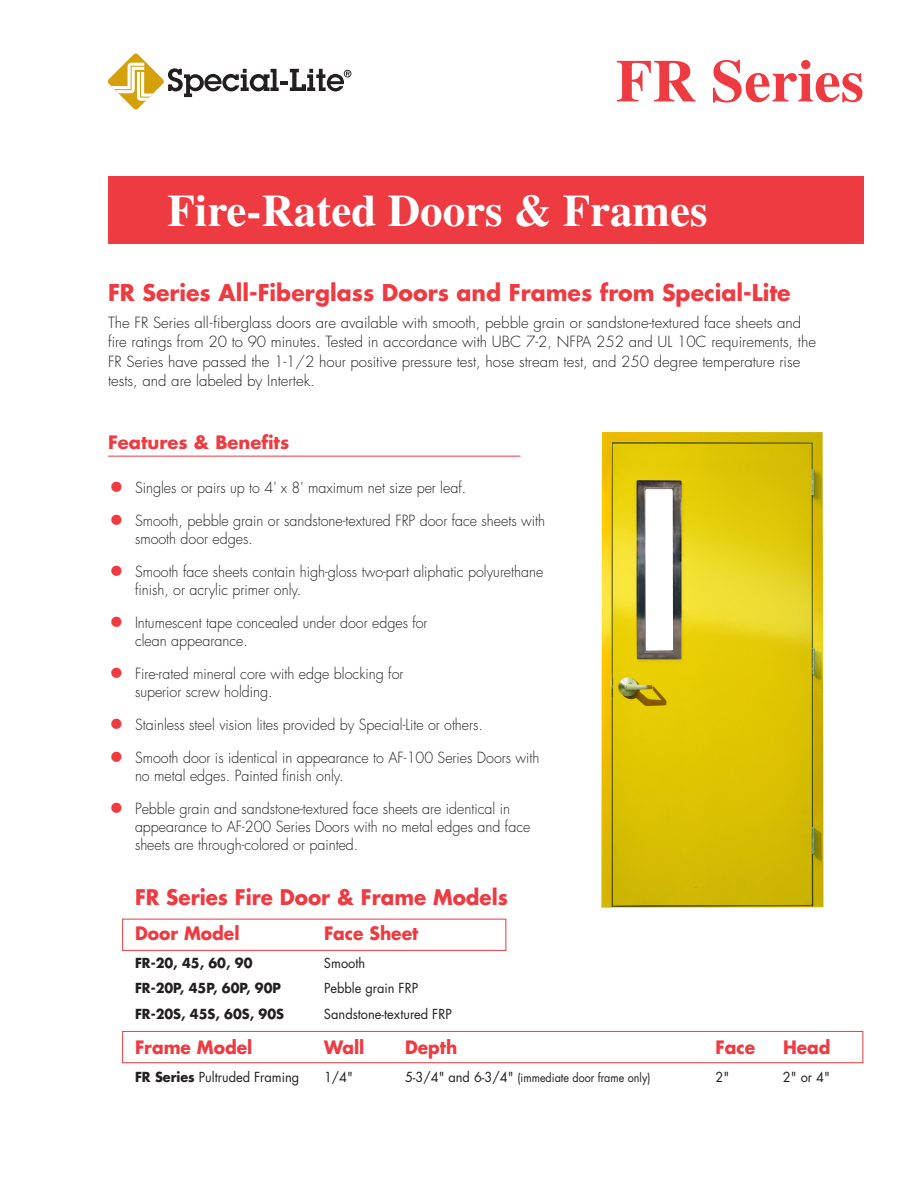
<style>
.page{position:relative;width:918px;height:1188px;background:#fff}
.page>*{position:absolute;margin:0;border:0;box-sizing:border-box;transform-origin:0 0}
.t1{font:700 60px "Times";color:#ee3a41}
.t2{font:700 45px "Times";color:#fff}
.t3{font:700 22.5px "Futura";color:#ee3a41}
.t4{font:700 21px "Futura";color:#ee3a41;scale:.95 1}
.t5{font:700 18px "Futura";color:#ee3a41;scale:.95 1}
.t6{font:700 18px "Futura";color:#ee3a41}
.t7{font:300 15px/18px "Futura";color:#231f20;scale:.95 1}
.t8{font:300 15px/19.5px "Futura";color:#231f20}
.t9{font:13.5px "Futura";color:#231f20;scale:.95 1}
.t10{font:700 13.5px "Futura";color:#231f20;scale:.95 1}
.t11{font:12px "Futura";color:#231f20;scale:.9 1}
.s1{font-size:27px;color:#ee3a41}
.s2{font-weight:700}
.s3{font-size:13.5px}
</style>
<div class="page">
<img style="left:601px;top:432px;width:223px;height:476px">
<svg style="left:108px;top:53px;width:243px;height:57px"></svg>
<div style="left:108px;top:176px;width:756px;height:67px;background:#ee3a41"></div>
<hr style="left:108px;top:456px;width:413px;height:1px;background:#ee3a41">
<div style="left:122px;top:919px;width:384px;height:32px;border:1px solid #ee3a41"></div>
<div style="left:122px;top:1031px;width:741px;height:32px;border:1px solid #ee3a41"></div>
<p class="t1" style="left:616px;top:45px;width:250px">FR Series</p>
<p class="t2" style="left:167px;top:183px;width:542px">Fire-Rated Doors &amp; Frames</p>
<p class="t3" style="left:108px;top:278px;width:684px">FR Series All-Fiberglass Doors and Frames from Special-Lite</p>
<p class="t8" style="left:108px;top:313px;width:710px">The FR Series all-fiberglass doors are available with smooth, pebble grain or sandstone-textured face sheets and fire ratings from 20 to 90 minutes. Tested in accordance with UBC 7-2, NFPA 252 and UL 10C requirements, the FR Series have passed the 1-1/2 hour positive pressure test, hose stream test, and 250 degree temperature rise tests, and are labeled by Intertek.</p>
<p class="t6" style="left:108px;top:430px;width:183px">Features &amp; Benefits</p>
<p class="t7" style="left:108px;top:479px;width:379px"><span class="s1">•</span> Singles or pairs up to 4' x 8' maximum net size per leaf.</p>
<p class="t7" style="left:135px;top:512px;width:433px;text-indent:-27px"><span class="s1">•</span> Smooth, pebble grain or sandstone-textured FRP door face sheets with smooth door edges.</p>
<p class="t7" style="left:135px;top:563px;width:431px;text-indent:-27px"><span class="s1">•</span> Smooth face sheets contain high-gloss two-part aliphatic polyurethane finish, or acrylic primer only.</p>
<p class="t7" style="left:135px;top:614px;width:310px;text-indent:-27px"><span class="s1">•</span> Intumescent tape concealed under door edges for clean appearance.</p>
<p class="t7" style="left:135px;top:665px;width:284px;text-indent:-27px"><span class="s1">•</span> Fire-rated mineral core with edge blocking for superior screw holding.</p>
<p class="t7" style="left:108px;top:716px;width:396px"><span class="s1">•</span> Stainless steel vision lites provided by Special-Lite or others.</p>
<p class="t7" style="left:135px;top:749px;width:427px;text-indent:-27px"><span class="s1">•</span> Smooth door is identical in appearance to AF-100 Series Doors with no metal edges. Painted finish only.</p>
<p class="t7" style="left:135px;top:800px;width:418px;text-indent:-27px"><span class="s1">•</span> Pebble grain and sandstone-textured face sheets are identical in appearance to AF-200 Series Doors with no metal edges and face sheets are through-colored or painted.</p>
<p class="t4" style="left:135px;top:883px;width:394px">FR Series Fire Door &amp; Frame Models</p>
<p class="t5" style="left:135px;top:921px;width:111px">Door Model</p>
<p class="t5" style="left:324px;top:921px;width:101px">Face Sheet</p>
<p class="t10" style="left:135px;top:954px;width:125px">FR-20, 45, 60, 90</p>
<p class="t9" style="left:324px;top:955px;width:45px">Smooth</p>
<p class="t10" style="left:135px;top:979px;width:155px">FR-20P, 45P, 60P, 90P</p>
<p class="t9" style="left:324px;top:980px;width:101px">Pebble grain FRP</p>
<p class="t10" style="left:135px;top:1004px;width:158px">FR-20S, 45S, 60S, 90S</p>
<p class="t9" style="left:324px;top:1005px;width:136px">Sandstone-textured FRP</p>
<p class="t5" style="left:135px;top:1035px;width:125px">Frame Model</p>
<p class="t5" style="left:324px;top:1035px;width:44px">Wall</p>
<p class="t5" style="left:405px;top:1035px;width:57px">Depth</p>
<p class="t5" style="left:716px;top:1035px;width:43px">Face</p>
<p class="t5" style="left:783px;top:1035px;width:51px">Head</p>
<p class="t9" style="left:135px;top:1069px;width:175px"><span class="s2">FR Series</span> Pultruded Framing</p>
<p class="t9" style="left:324px;top:1069px;width:32px">1/4"</p>
<p class="t11" style="left:405px;top:1070px;width:274px"><span class="s3">5-3/4" and 6-3/4"</span> (immediate door frame only)</p>
<p class="t9" style="left:715px;top:1069px;width:16px">2"</p>
<p class="t9" style="left:783px;top:1069px;width:51px">2" or 4"</p>
</div>
